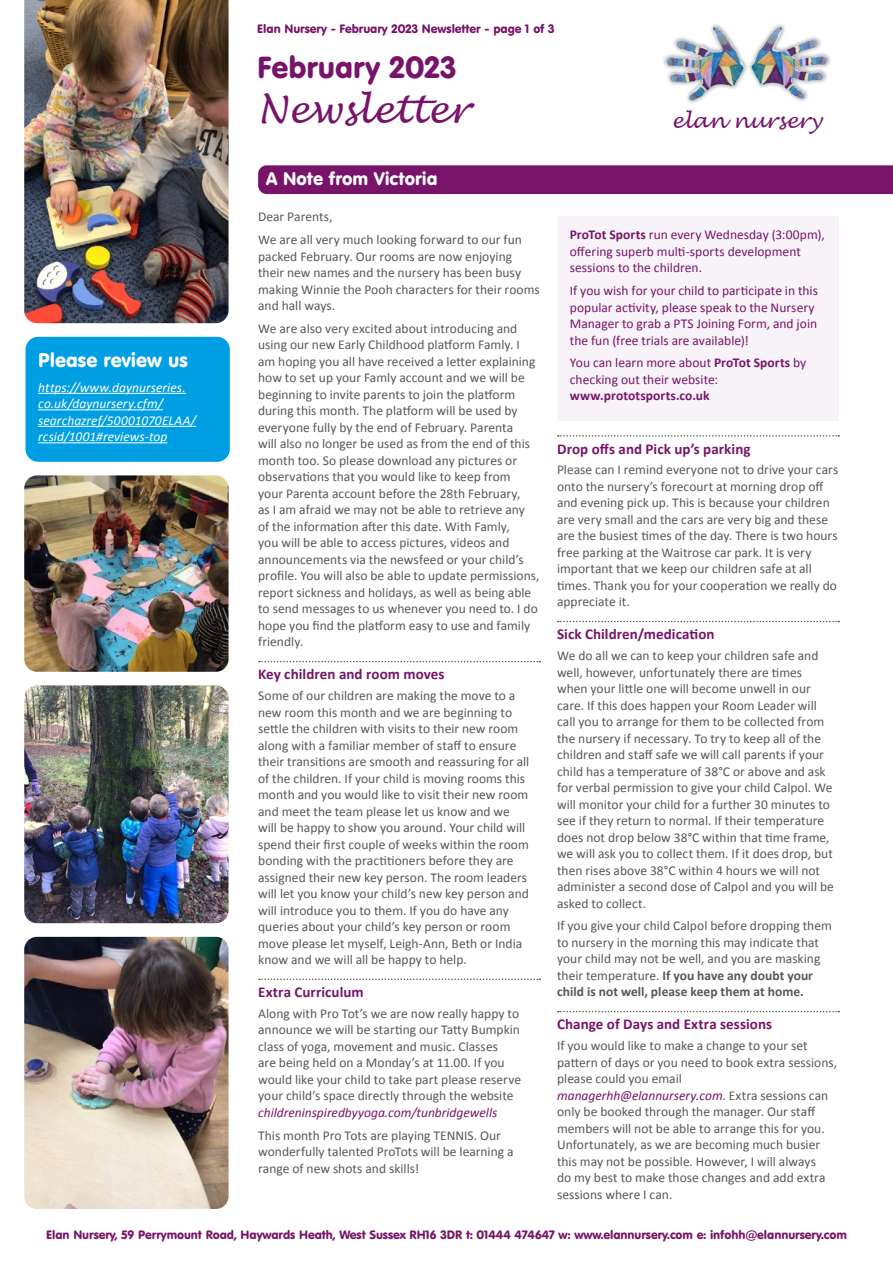
<style>
.page{position:relative;width:893px;height:1263px;background:#fff}
.page>*{position:absolute;margin:0;border:0;box-sizing:border-box;transform-origin:0 0}
.t1{font:italic 37.5px "Lucida Handwriting";color:#771469}
.t2{font:30px "VAG Rounded BT";color:#771469}
.t3{font:italic 20.85px "Lucida Handwriting";color:#771469}
.t4{font:19.5px "VAG Rounded BT";color:#fff}
.t5{font:18px "VAG Rounded BT";color:#fff}
.t6{font:700 15px "Calibri";letter-spacing:.005em;color:#771469}
.t7{font:13.5px/16.5px "Calibri";color:#575756}
.t8{font:13.5px/16.5px "Calibri";color:#771469}
.t9{font:italic 13.5px/16.5px "Calibri";letter-spacing:.005em;color:#fff}
.t10{font:italic 13.5px "Calibri";color:#771469}
.t11{font:700 13.5px "Calibri";letter-spacing:.005em;color:#771469}
.t12{font:12px "VAG Rounded BT";letter-spacing:-.005em;color:#771469}
.s1{font-weight:700}
.s2{font-style:italic;color:#771469}
</style>
<div class="page">
<div style="left:662px;top:22px;width:169px;height:83px;background:#000;opacity:.49"></div>
<img style="left:672px;top:26px;width:159px;height:73px">
<div style="left:258px;top:165px;width:635px;height:29px;background:#771469"></div>
<svg style="left:259px;top:661px;width:281px;height:1px"></svg>
<svg style="left:259px;top:978px;width:281px;height:2px"></svg>
<svg style="left:558px;top:435px;width:281px;height:2px"></svg>
<svg style="left:558px;top:621px;width:281px;height:1px"></svg>
<svg style="left:558px;top:1011px;width:281px;height:1px"></svg>
<div style="left:557px;top:216px;width:282px;height:205px;background:#f7f3f8"></div>
<div style="left:26px;top:337px;width:204px;height:125px;background:#009fe3;border-radius:13px"></div>
<hr style="left:38px;top:393px;width:148px;height:1px;background:#fff">
<hr style="left:38px;top:409px;width:125px;height:1px;background:#fff">
<hr style="left:38px;top:426px;width:158px;height:1px;background:#fff">
<hr style="left:38px;top:442px;width:129px;height:1px;background:#fff">
<img style="left:24px;top:0;width:205px;height:323px">
<img style="left:24px;top:475px;width:205px;height:197px">
<img style="left:24px;top:685px;width:205px;height:238px">
<img style="left:24px;top:937px;width:205px;height:272px">
<h3 class="t4" style="left:38px;top:347px;width:151px">Please review us</h3>
<p class="t9" style="left:38px;top:378px;width:159px">https://www.daynurseries. co.uk/daynursery.cfm/ searchazref/50001070ELAA/ rcsid/1001#reviews-top</p>
<p class="t12" style="left:257px;top:21px;width:299px">Elan Nursery - February 2023 Newsletter - page 1 of 3</p>
<h2 class="t2" style="left:257px;top:48px;width:201px">February 2023</h2>
<h1 class="t1" style="left:257px;top:87px;width:214px">Newsletter</h1>
<h3 class="t3" style="left:671px;top:108px;width:152px">elan nursery</h3>
<h3 class="t5" style="left:266px;top:167px;width:173px">A Note from Victoria</h3>
<p class="t7" style="left:258px;top:205px;width:265px;line-height:23px">Dear Parents,<br>We are all very much looking forward to our fun</p>
<p class="t7" style="left:258px;top:247px;width:283px">packed February. Our rooms are now enjoying their new names and the nursery has been busy making Winnie the Pooh characters for their rooms and hall ways.</p>
<p class="t7" style="left:258px;top:320px;width:283px">We are also very excited about introducing and using our new Early Childhood platform Famly. I am hoping you all have received a letter explaining how to set up your Famly account and we will be beginning to invite parents to join the platform during this month. The platform will be used by everyone fully by the end of February. Parenta<br>will also no longer be used as from the end of this month too. So please download any pictures or observations that you would like to keep from<br>your Parenta account before the 28th February,<br>as I am afraid we may not be able to retrieve any of the information after this date. With Famly,<br>you will be able to access pictures, videos and announcements via the newsfeed or your child’s profile. You will also be able to update permissions, report sickness and holidays, as well as being able to send messages to us whenever you need to. I do hope you find the platform easy to use and family friendly.</p>
<p class="t6" style="left:258px;top:665px;width:188px">Key children and room moves</p>
<p class="t7" style="left:258px;top:687px;width:273px">Some of our children are making the move to a new room this month and we are beginning to settle the children with visits to their new room along with a familiar member of staff to ensure their transitions are smooth and reassuring for all of the children. If your child is moving rooms this month and you would like to visit their new room and meet the team please let us know and we will be happy to show you around. Your child will spend their first couple of weeks within the room bonding with the practitioners before they are assigned their new key person. The room leaders will let you know your child’s new key person and will introduce you to them. If you do have any queries about your child’s key person or room move please let myself, Leigh-Ann, Beth or India know and we will all be happy to help.</p>
<p class="t6" style="left:258px;top:983px;width:107px">Extra Curriculum</p>
<p class="t7" style="left:258px;top:1004px;width:265px">Along with Pro Tot’s we are now really happy to announce we will be starting our Tatty Bumpkin class of yoga, movement and music. Classes<br>are being held on a Monday’s at 11.00. If you would like your child to take part please reserve your child’s space directly through the website</p>
<p class="t10" style="left:258px;top:1104px;width:241px">childreninspiredbyyoga.com/tunbridgewells</p>
<p class="t7" style="left:258px;top:1126px;width:257px">This month Pro Tots are playing TENNIS. Our wonderfully talented ProTots will be learning a range of new shots and skills!</p>
<p class="t8" style="left:570px;top:226px;width:256px"><span class="s1">ProTot Sports</span> run every Wednesday (3:00pm), offering superb multi-sports development sessions to the children.</p>
<p class="t8" style="left:570px;top:282px;width:250px">If you wish for your child to participate in this popular activity, please speak to the Nursery Manager to grab a PTS Joining Form, and join the fun (free trials are available)!</p>
<p class="t8" style="left:570px;top:354px;width:238px">You can learn more about <span class="s1">ProTot Sports</span> by checking out their website:</p>
<p class="t11" style="left:570px;top:387px;width:141px">www.prototsports.co.uk</p>
<p class="t6" style="left:557px;top:439px;width:195px">Drop offs and Pick up’s parking</p>
<p class="t7" style="left:557px;top:461px;width:283px">Please can I remind everyone not to drive your cars onto the nursery’s forecourt at morning drop off and evening pick up. This is because your children are very small and the cars are very big and these are the busiest times of the day. There is two hours free parking at the Waitrose car park. It is very important that we keep our children safe at all times. Thank you for your cooperation we really do appreciate it.</p>
<p class="t6" style="left:557px;top:625px;width:159px">Sick Children/medication</p>
<p class="t7" style="left:557px;top:647px;width:278px">We do all we can to keep your children safe and well, however, unfortunately there are times when your little one will become unwell in our care. If this does happen your Room Leader will call you to arrange for them to be collected from the nursery if necessary. To try to keep all of the children and staff safe we will call parents if your child has a temperature of 38°C or above and ask for verbal permission to give your child Calpol. We will monitor your child for a further 30 minutes to see if they return to normal. If their temperature does not drop below 38°C within that time frame, we will ask you to collect them. If it does drop, but then rises above 38°C within 4 hours we will not administer a second dose of Calpol and you will be asked to collect.</p>
<p class="t7" style="left:557px;top:917px;width:276px">If you give your child Calpol before dropping them to nursery in the morning this may indicate that your child may not be well, and you are masking their temperature. <span class="s1">If you have any doubt your child is not well, please keep them at home.</span></p>
<p class="t6" style="left:557px;top:1015px;width:217px">Change of Days and Extra sessions</p>
<p class="t7" style="left:557px;top:1037px;width:282px">If you would like to make a change to your set pattern of days or you need to book extra sessions, please could you email <span class="s2">managerhh@elannursery.com</span>. Extra sessions can only be booked through the manager. Our staff members will not be able to arrange this for you.<br>Unfortunately, as we are becoming much busier this may not be possible. However, I will always<br>do my best to make those changes and add extra sessions where I can.</p>
<p class="t12" style="left:46px;top:1227px;width:802px">Elan Nursery, 59 Perrymount Road, Haywards Heath, West Sussex RH16 3DR t: 01444 474647 w: www.elannursery.com e: infohh@elannursery.com</p>
</div>
